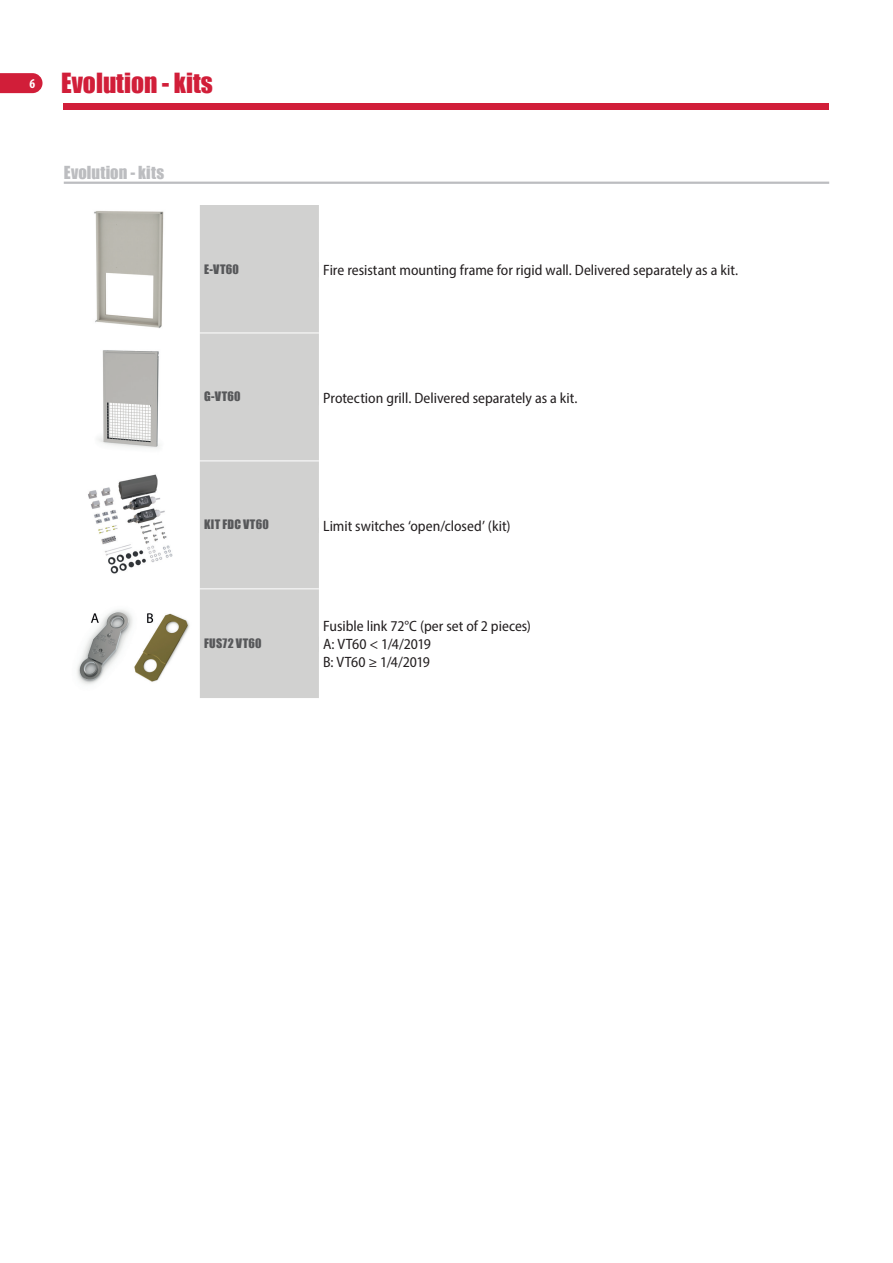
<style>
.page{position:relative;width:893px;height:1263px;background:#fff}
.page>*{position:absolute;margin:0;border:0;box-sizing:border-box;transform-origin:0 0}
.t1{font:25.5px "Impact";color:#d11e39}
.t2{font:16.5px "Impact";letter-spacing:.015em;color:#bcbdc0}
.t3{font:semi-condensed 15px/18px "Myriad Pro";color:#231f20}
.t4{font:12px "Impact";letter-spacing:.03em;color:#57585a}
</style>
<div class="page">
<div style="left:64px;top:103px;width:765px;height:6px;background:#d11e39"></div>
<svg style="left:0;top:73px;width:43px;height:20px"></svg>
<hr style="left:64px;top:182px;width:765px;height:2px;background:#bcbdc0">
<div style="left:200px;top:205px;width:119px;height:493px;background:#d1d1d0"></div>
<hr style="left:200px;top:333px;width:119px;height:1px;background:#fff">
<hr style="left:200px;top:460px;width:119px;height:1px;background:#fff">
<hr style="left:200px;top:588px;width:119px;height:1px;background:#fff">
<img style="left:88px;top:211px;width:85px;height:363px">
<div style="left:204px;top:262px;width:115px;height:15px;background:#d1d1d0"></div>
<div style="left:204px;top:390px;width:115px;height:15px;background:#d1d1d0"></div>
<div style="left:204px;top:518px;width:115px;height:15px;background:#d1d1d0"></div>
<img style="left:77px;top:609px;width:113px;height:76px">
<div style="left:204px;top:637px;width:115px;height:15px;background:#d1d1d0"></div>
<h1 class="t1" style="left:30px;top:63px;width:185px"><sup>6</sup> Evolution - kits</h1>
<p class="t2" style="left:64px;top:160px;width:102px">Evolution - kits</p>
<p class="t4" style="left:204px;top:259px;width:36px">E-VT60</p>
<p class="t3" style="left:323px;top:260px;width:416px">Fire resistant mounting frame for rigid wall. Delivered separately as a kit.</p>
<p class="t4" style="left:204px;top:387px;width:38px">G-VT60</p>
<p class="t3" style="left:323px;top:388px;width:256px">Protection grill. Delivered separately as a kit.</p>
<p class="t4" style="left:204px;top:515px;width:66px">KIT FDC VT60</p>
<p class="t3" style="left:323px;top:516px;width:189px">Limit switches ‘open/closed’ (kit)</p>
<p class="t4" style="left:204px;top:634px;width:59px">FUS72 VT60</p>
<p class="t3" style="left:323px;top:617px;width:209px">Fusible link 72°C (per set of 2 pieces)<br>A: VT60 &lt; 1/4/2019<br>B: VT60 ≥ 1/4/2019</p>
</div>
